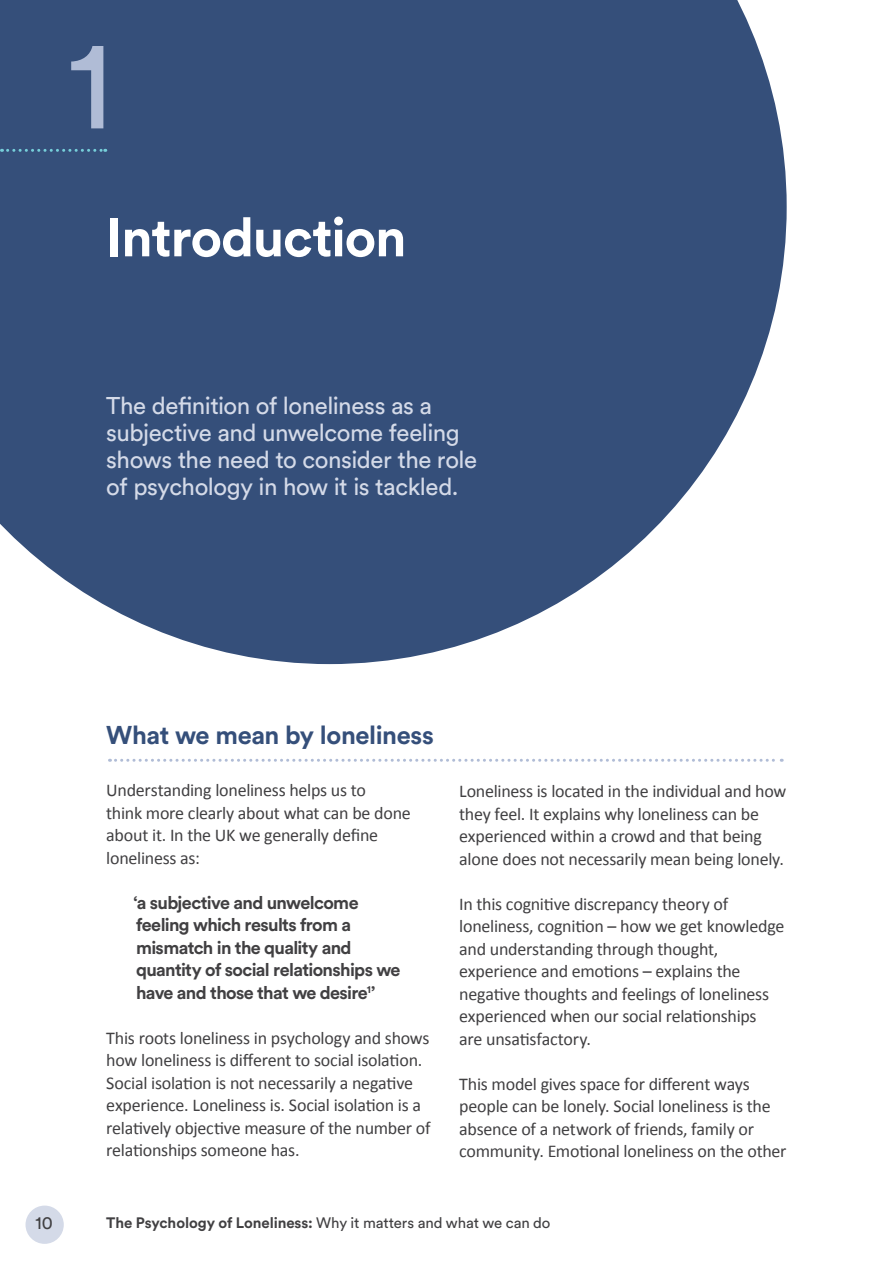
<style>
.page{position:relative;width:893px;height:1263px;background:#fff}
.page>*{position:absolute;margin:0;border:0;box-sizing:border-box;transform-origin:0 0}
.t1{font:127.2px "Circular Std";color:#b0bcd6}
.t2{font:700 54px "Circular Std";letter-spacing:-.025em;color:#fff}
.t3{font:700 25.5px "Circular Std";letter-spacing:-.015em;color:#354f7a}
.t4{font:24px/27px "Circular Std";letter-spacing:-.02em;color:#d4dae8}
.t5{font:18px/22.5px "Calibri";letter-spacing:-.015em;color:#414042}
.t6{font:700 18px/22.5px "Circular Std";letter-spacing:-.035em;color:#414042}
.t7{font:18px "Circular Std";color:#414042}
.t8{font:700 15px "Circular Std";letter-spacing:-.005em;color:#414042}
.s1{font-weight:400}
</style>
<div class="page">
<div style="left:26px;top:1205px;width:38px;height:39px;background:#d4dae8;border-radius:50%"></div>
<svg style="left:0;top:0;width:787px;height:664px;background:#4d648a"></svg>
<svg style="left:2px;top:149px;width:104px;height:3px"></svg>
<svg style="left:108px;top:758px;width:674px;height:4px"></svg>
<h1 class="t1" style="left:68px;top:7px;width:46px">1</h1>
<h2 class="t2" style="left:106px;top:202px;width:302px">Introduction</h2>
<h3 class="t4" style="left:106px;top:392px;width:372px">The definition of loneliness as a subjective and unwelcome feeling shows the need to consider the role of psychology in how it is tackled.</h3>
<h3 class="t3" style="left:106px;top:718px;width:329px">What we mean by loneliness</h3>
<p class="t5" style="left:106px;top:779px;width:306px">Understanding loneliness helps us to<br>think more clearly about what can be done about it. In the UK we generally define loneliness as:</p>
<p class="t6" style="left:134px;top:891px;width:268px">‘a subjective and unwelcome feeling which results from a mismatch in the quality and quantity of social relationships we have and those that we desire<sup>1</sup>’</p>
<p class="t5" style="left:106px;top:1026px;width:326px">This roots loneliness in psychology and shows how loneliness is different to social isolation.<br>Social isolation is not necessarily a negative experience. Loneliness is. Social isolation is a relatively objective measure of the number of relationships someone has.</p>
<p class="t5" style="left:459px;top:780px;width:329px">Loneliness is located in the individual and how they feel. It explains why loneliness can be experienced within a crowd and that being alone does not necessarily mean being lonely.</p>
<p class="t5" style="left:459px;top:892px;width:327px">In this cognitive discrepancy theory of loneliness, cognition – how we get knowledge and understanding through thought, experience and emotions – explains the negative thoughts and feelings of loneliness experienced when our social relationships<br>are unsatisfactory.</p>
<p class="t5" style="left:459px;top:1072px;width:329px">This model gives space for different ways people can be lonely. Social loneliness is the absence of a network of friends, family or community. Emotional loneliness on the other</p>
<p class="t7" style="left:35px;top:1211px;width:19px">10</p>
<p class="t8" style="left:106px;top:1213px;width:446px">The Psychology of Loneliness: <span class="s1">Why it matters and what we can do</span></p>
</div>
